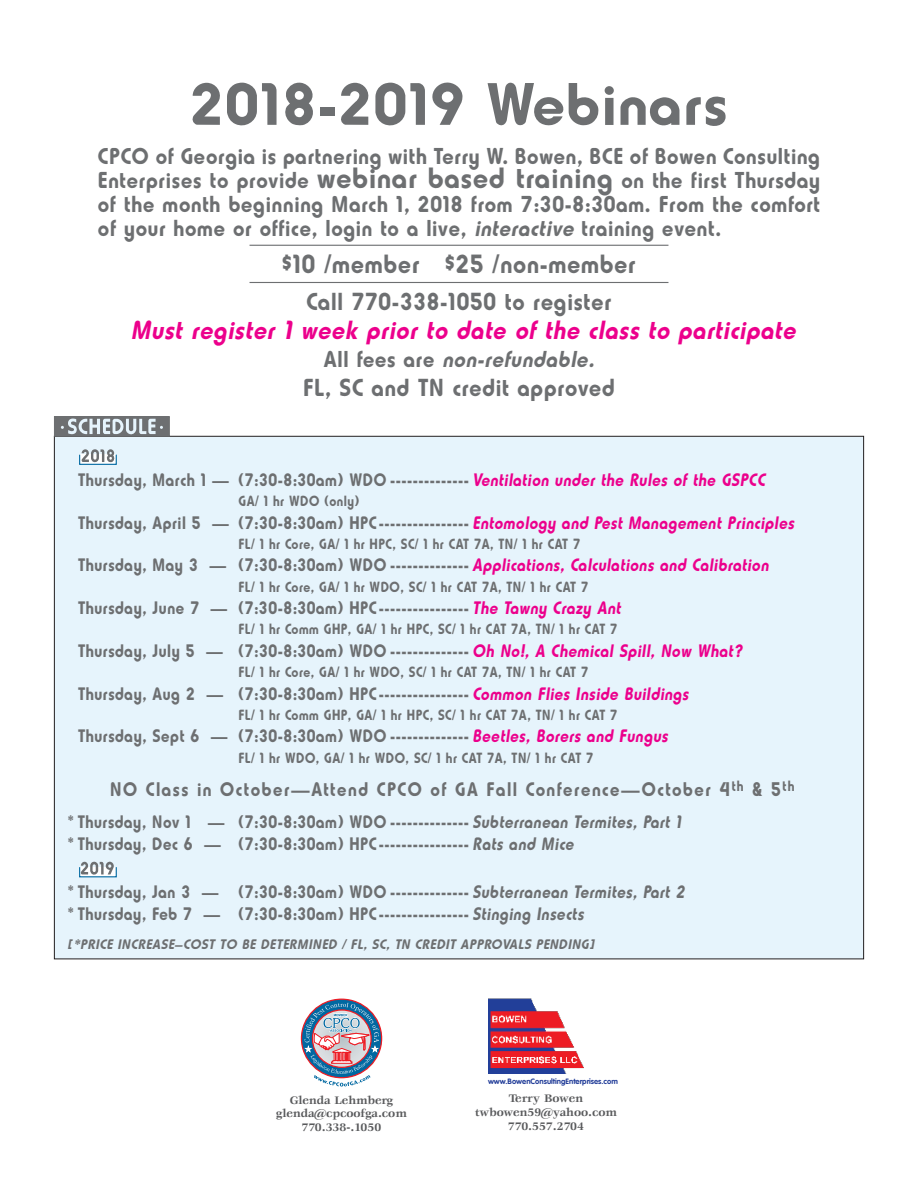
<style>
.page{position:relative;width:918px;height:1188px;background:#fff}
.page>*{position:absolute;margin:0;border:0;box-sizing:border-box;transform-origin:0 0}
.t1{font:60px "Hammer Fat";letter-spacing:.02em;color:#6d6f71;scale:1.05 1}
.t2{font:italic 26.4px "Hammer Fat";color:#ec008c;scale:.95 1}
.t3{font:26.4px "Hammer Fat";letter-spacing:.03em;color:#6d6f71;scale:.95 1}
.t4{font:24.75px "Hammer Fat";letter-spacing:.03em;color:#6d6f71;scale:.95 1}
.t5{font:23.1px/24px "Hammer Fat";letter-spacing:.03em;color:#6d6f71;text-align:justify;scale:.95 1}
.t6{font:italic 23.1px "Hammer Fat";color:#6d6f71;scale:.95 1}
.t7{font:19.8px "Hammer Fat";letter-spacing:.08em;color:#6d6f71;scale:.93 1}
.t8{font:18.15px/21.8px "Hammer Fat";letter-spacing:.03em;color:#6d6f71;scale:.91 1}
.t9{font:14.85px "Hammer Fat";letter-spacing:.03em;color:#6d6f71;scale:.91 1}
.t10{font:italic 13.95px "Hammer Fat";color:#6d6f71}
.t11{font:700 12px/13.5px "Veljovic";color:#58595b;text-align:center}
.t12{font:700 7.65px "VAG Rounded";color:#233e99}
.s1{font-size:29.4px}
.s2{font-style:italic}
.s3{font-style:normal}
.s4{color:#ec008c}
.s5{font-size:18.15px}
</style>
<div class="page">
<div style="left:54px;top:436px;width:810px;height:523px;background:#e6f4fc"></div>
<div style="left:54px;top:417px;width:115px;height:19px;background:#6d6f71"></div>
<div style="left:54px;top:416px;width:116px;height:21px;border:1px solid #6d6f71"></div>
<div style="left:80px;top:867px;width:36px;height:10px;background:#fff"></div>
<div style="left:79px;top:867px;width:38px;height:10px;border:1px solid #0068a1"></div>
<svg style="left:81px;top:861px;width:33px;height:15px"></svg>
<div style="left:79px;top:454px;width:38px;height:11px;border:1px solid #0068a1"></div>
<svg style="left:81px;top:449px;width:34px;height:14px"></svg>
<svg style="left:301px;top:999px;width:81px;height:79px"></svg>
<svg style="left:305px;top:1003px;width:74px;height:84px"></svg>
<img style="left:489px;top:998px;width:94px;height:76px">
<hr style="left:250px;top:245px;width:418px;height:1px;background:#6d6f71">
<hr style="left:250px;top:282px;width:418px;height:1px;background:#6d6f71">
<svg style="left:61px;top:419px;width:102px;height:16px"></svg>
<h1 class="t1" style="left:190px;top:66px;width:514px">2018-2019 Webinars</h1>
<p class="t5" style="left:98px;top:144px;width:762px">CPCO of Georgia is partnering with Terry W. Bowen, BCE of Bowen Consulting Enterprises to provide <span class="s1">webinar based training</span> on the first Thursday of the month beginning March 1, 2018 from 7:30-8:30am. From the comfort of your home or office, login to a live, <span class="s2">interactive</span>training event.</p>
<h2 class="t3" style="left:282px;top:247px;width:374px">$10 /member $25 /non-member</h2>
<h3 class="t4" style="left:307px;top:286px;width:322px">Call 770-338-1050 to register</h3>
<h2 class="t2" style="left:131px;top:313px;width:707px">Must reg ister 1 week prior to date of the class to participate</h2>
<p class="t6" style="left:324px;top:344px;width:291px"><span class="s3">A l l fee s a re</span> non-refundable.</p>
<h3 class="t4" style="left:303px;top:371px;width:330px">FL, SC and TN credit approved</h3>
<p class="t8" style="left:78px;top:469px;width:760px">Thursday, March 1 — (7:30-8:30am) WDO -------------- <span class="s4">Ventilation under the Rules of the GSPCC</span></p>
<p class="t9" style="left:239px;top:492px;width:134px">GA/ 1 hr WDO (only)</p>
<p class="t8" style="left:78px;top:511px;width:792px">Thursday, April 5 — (7:30-8:30am) HPC---------------- <span class="s4">Entomology and Pest Management Principles</span></p>
<p class="t9" style="left:239px;top:534px;width:377px">FL/ 1 hr Core, GA/ 1 hr HPC, SC/ 1 hr CAT 7A, TN/ 1 hr CAT 7</p>
<p class="t8" style="left:78px;top:554px;width:764px">Thursday, May 3 — (7:30-8:30am) WDO -------------- <span class="s4">Applications, Calculations and Calibration</span></p>
<p class="t9" style="left:239px;top:577px;width:386px">FL/ 1 hr Core, GA/ 1 hr WDO, SC/ 1 hr CAT 7A, TN/ 1 hr CAT 7</p>
<p class="t8" style="left:78px;top:597px;width:601px">Thursday, June 7 — (7:30-8:30am) HPC---------------- <span class="s4">The Tawny Crazy Ant</span></p>
<p class="t9" style="left:239px;top:620px;width:418px">FL/ 1 hr Comm GHP, GA/ 1 hr HPC, SC/ 1 hr CAT 7A, TN/ 1 hr CAT 7</p>
<p class="t8" style="left:78px;top:640px;width:735px">Thursday, July 5 — (7:30-8:30am) WDO -------------- <span class="s4">Oh No!, A Chemical Spill, Now What?</span></p>
<p class="t9" style="left:239px;top:663px;width:386px">FL/ 1 hr Core, GA/ 1 hr WDO, SC/ 1 hr CAT 7A, TN/ 1 hr CAT 7</p>
<p class="t8" style="left:78px;top:682px;width:676px">Thursday, Aug 2 — (7:30-8:30am) HPC---------------- <span class="s4">Common Flies Inside Buildings</span></p>
<p class="t9" style="left:239px;top:705px;width:418px">FL/ 1 hr Comm GHP, GA/ 1 hr HPC, SC/ 1 hr CAT 7A, TN/ 1 hr CAT 7</p>
<p class="t8" style="left:78px;top:725px;width:653px">Thursday, Sept 6 — (7:30-8:30am) WDO -------------- <span class="s4">Beetles, Borers and Fungus</span></p>
<p class="t9" style="left:239px;top:748px;width:392px">FL/ 1 hr WDO, GA/ 1 hr WDO, SC/ 1 hr CAT 7A, TN/ 1 hr CAT 7</p>
<p class="t7" style="left:110px;top:776px;width:738px">NO Class in October—Attend CPCO of GA Fall Conference—October 4<sup>th</sup> &amp; 5<sup>th</sup></p>
<p class="t8" style="left:68px;top:811px;width:679px">* Thursday, Nov 1 — (7:30-8:30am) WDO -------------- Subterranean Termites, Part 1 * Thursday, Dec 6 — (7:30-8:30am) HPC---------------- Rats and Mice</p>
<p class="t8" style="left:68px;top:881px;width:683px">* Thursday, Jan 3 — (7:30-8:30am) WDO -------------- Subterranean Termites, Part 2 * Thursday, Feb 7 — (7:30-8:30am) HPC---------------- Stinging Insects</p>
<p class="t10" style="left:68px;top:935px;width:21px">[<span class="s5">*</span>priceincrease</p>
<p class="t10" style="left:175px;top:935px;width:17px">–costtobedetermined</p>
<p class="t10" style="left:342px;top:935px;width:77px">/ FL, SC, TN creditapprovalspending</p>
<p class="t10" style="left:589px;top:935px;width:9px">]</p>
<p class="t12" style="left:488px;top:1077px;width:131px">www.BowenConsultingEnterprises.com</p>
<p class="t11" style="left:276px;top:1094px;width:132px">Glenda Lehmberg glenda@cpcoofga.com<br>770.338-.1050</p>
<p class="t11" style="left:475px;top:1091px;width:144px;line-height:14.4px">Terry Bowen twbowen59@yahoo.com<br>770.557.2704</p>
</div>
